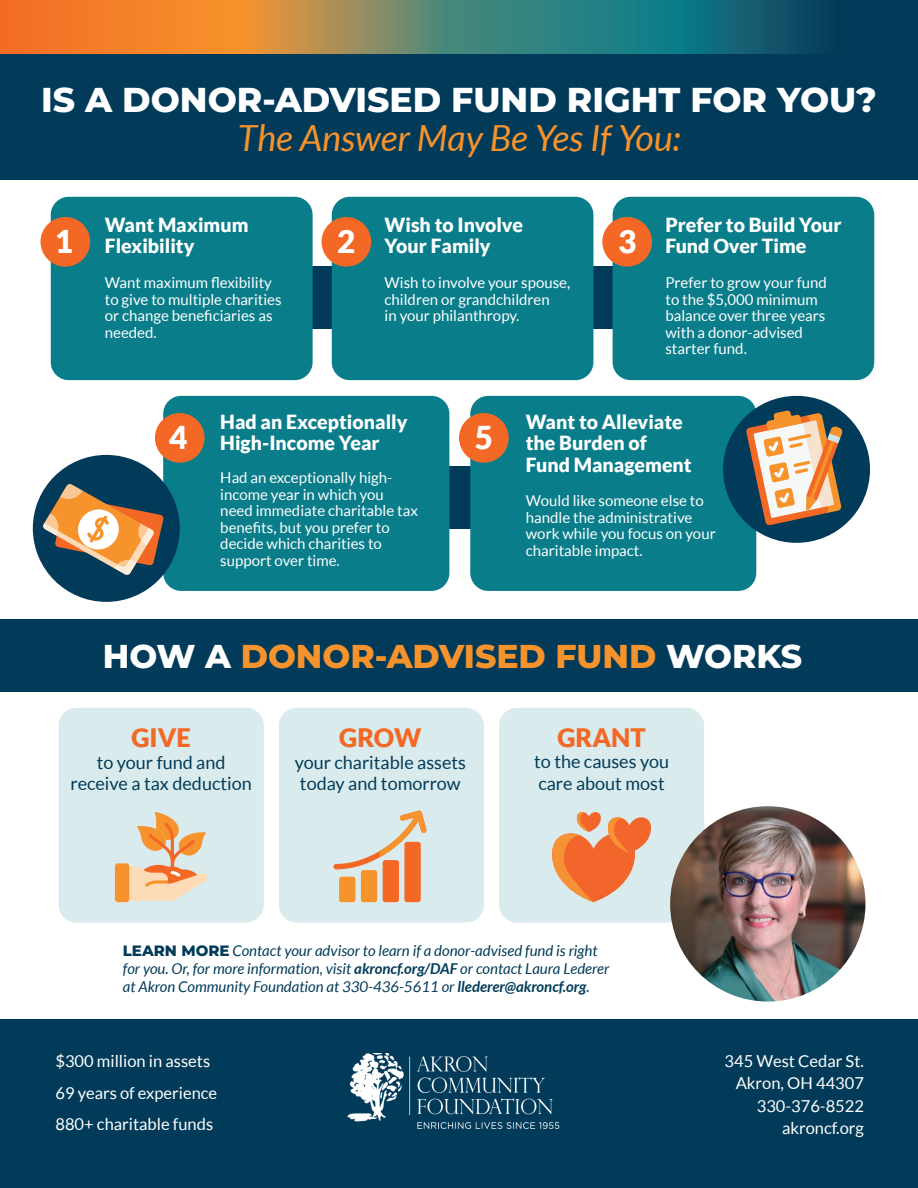
<style>
.page{position:relative;width:918px;height:1188px;background:#fff}
.page>*{position:absolute;margin:0;border:0;box-sizing:border-box;transform-origin:0 0}
.t1{font:italic 36px "Lato";color:#f7932c}
.t2{font:800 34.5px "Montserrat";color:#fff}
.t3{font:800 33px "Montserrat";color:#f7932c}
.t4{font:900 31.5px "Lato";color:#fff}
.t5{font:900 25.5px "Lato";color:#f36824}
.t6{font:900 19.5px/21.5px "Lato";color:#fff}
.t7{font:18px/21.6px "Lato";color:#023b59}
.t8{font:16.5px/22.5px "Lato";color:#fff}
.t9{font:15px/16.5px "Lato";color:#fff}
.t10{font:italic 15px/18px "Lato";color:#023b59}
.s1{color:#fff}
.s2{font-family:"Montserrat";font-weight:800;font-style:normal}
.s3{font-weight:700}
</style>
<div class="page">
<div style="left:0;top:1020px;width:918px;height:168px;background:#023b59"></div>
<div style="left:0;top:54px;width:918px;height:126px;background:#023b59"></div>
<div style="left:0;top:619px;width:918px;height:73px;background:#023b59"></div>
<div style="left:59px;top:708px;width:205px;height:215px;background:#daebed;border-radius:18px"></div>
<div style="left:279px;top:708px;width:205px;height:215px;background:#daebed;border-radius:18px"></div>
<div style="left:499px;top:708px;width:205px;height:215px;background:#daebed;border-radius:18px"></div>
<div style="left:215px;top:267px;width:508px;height:62px;background:#023b59"></div>
<div style="left:205px;top:466px;width:508px;height:62px;background:#023b59"></div>
<div style="left:51px;top:197px;width:262px;height:183px;background:#0a7d8a;border-radius:18px"></div>
<div style="left:332px;top:197px;width:261px;height:183px;background:#0a7d8a;border-radius:18px"></div>
<div style="left:613px;top:197px;width:261px;height:183px;background:#0a7d8a;border-radius:18px"></div>
<div style="left:163px;top:396px;width:286px;height:195px;background:#0a7d8a;border-radius:18px"></div>
<div style="left:470px;top:396px;width:286px;height:195px;background:#0a7d8a;border-radius:18px"></div>
<div style="left:41px;top:217px;width:49px;height:50px;background:#f36824;border-radius:50%"></div>
<div style="left:322px;top:217px;width:49px;height:50px;background:#f36824;border-radius:50%"></div>
<div style="left:155px;top:413px;width:50px;height:50px;background:#f36824;border-radius:50%"></div>
<div style="left:459px;top:413px;width:50px;height:50px;background:#f36824;border-radius:50%"></div>
<div style="left:602px;top:217px;width:50px;height:50px;background:#f36824;border-radius:50%"></div>
<svg style="left:129px;top:812px;width:79px;height:89px"></svg>
<div style="left:115px;top:863px;width:14px;height:39px;background:#f7932c;border-radius:3px"></div>
<div style="left:339px;top:877px;width:16px;height:25px;background:#f7932c;border-radius:3px"></div>
<div style="left:361px;top:870px;width:16px;height:32px;background:#f7932c;border-radius:3px"></div>
<div style="left:383px;top:860px;width:16px;height:42px;background:#f36824;border-radius:3px"></div>
<div style="left:404px;top:842px;width:17px;height:60px;background:#f36824;border-radius:3px"></div>
<svg style="left:333px;top:811px;width:94px;height:58px"></svg>
<svg style="left:552px;top:812px;width:99px;height:90px"></svg>
<img style="left:347px;top:1054px;width:213px;height:75px">
<svg style="left:0;top:0;width:918px;height:54px;background:#72775a"></svg>
<img style="left:670px;top:806px;width:195px;height:196px;border-radius:98px">
<div style="left:33px;top:455px;width:147px;height:147px;background:#023b59;border-radius:50%"></div>
<svg style="left:43px;top:484px;width:121px;height:91px"></svg>
<div style="left:723px;top:396px;width:147px;height:147px;background:#023b59;border-radius:50%"></div>
<svg style="left:746px;top:410px;width:97px;height:116px"></svg>
<h2 class="t2" style="left:41px;top:75px;width:837px">IS A DONOR-ADVISED FUND RIGHT FOR YOU?</h2>
<h1 class="t1" style="left:238px;top:118px;width:444px">The Answer May Be Yes If You:</h1>
<h3 class="t6" style="left:105px;top:214px;width:145px">Want Maximum<br>Flexibility</h3>
<p class="t9" style="left:105px;top:274px;width:178px">Want maximum flexibility to give to multiple charities or change beneficiaries as needed.</p>
<h3 class="t4" style="left:55px;top:223px;width:20px">1</h3>
<h3 class="t4" style="left:337px;top:223px;width:20px">2</h3>
<h3 class="t6" style="left:385px;top:214px;width:140px">Wish to Involve<br>Your Family</h3>
<p class="t9" style="left:385px;top:274px;width:187px">Wish to involve your spouse, children or grandchildren<br>in your philanthropy.</p>
<h3 class="t4" style="left:618px;top:223px;width:20px">3</h3>
<h3 class="t6" style="left:665px;top:214px;width:178px">Prefer to Build Your<br>Fund Over Time</h3>
<p class="t9" style="left:665px;top:274px;width:163px">Prefer to grow your fund to the $5,000 minimum balance over three years with a donor-advised starter fund.</p>
<h3 class="t6" style="left:220px;top:410px;width:189px">Had an Exceptionally<br>High-Income Year</h3>
<p class="t9" style="left:220px;top:469px;width:199px">Had an exceptionally high&shy;income year in which you need immediate charitable tax benefits, but you prefer to decide which charities to support over time.</p>
<h3 class="t4" style="left:169px;top:419px;width:20px">4</h3>
<h3 class="t4" style="left:475px;top:419px;width:20px">5</h3>
<h3 class="t6" style="left:526px;top:410px;width:167px">Want to Alleviate the Burden of<br>Fund Management</h3>
<p class="t9" style="left:526px;top:493px;width:191px">Would like someone else to handle the administrative work while you focus on your charitable impact.</p>
<h3 class="t3" style="left:103px;top:632px;width:701px"><span class="s1">HOW A</span> DONOR-ADVISED FUND <span class="s1">WORKS</span></h3>
<h3 class="t5" style="left:131px;top:723px;width:61px">GIVE</h3>
<p class="t7" style="left:70px;top:751px;width:183px;text-align:center">to your fund and receive a tax deduction</p>
<h3 class="t5" style="left:339px;top:723px;width:84px">GROW</h3>
<p class="t7" style="left:295px;top:751px;width:173px">your charitable assets today and tomorrow</p>
<h3 class="t5" style="left:557px;top:723px;width:90px">GRANT</h3>
<p class="t7" style="left:534px;top:751px;width:136px">to the causes you care about most</p>
<p class="t10" style="left:123px;top:942px;width:488px"><span class="s2">LEARN MORE</span> Contact your advisor to learn if a donor-advised fund is right for you. Or, for more information, visit <span class="s3">akroncf.org/DAF</span> or contact Laura Lederer at Akron Community Foundation at 330-436-5611 or <span class="s3">llederer@akroncf.org</span>.</p>
<p class="t8" style="left:55px;top:1045px;width:163px;line-height:31.8px">$300 million in assets<br>69 years of experience<br>880+ charitable funds</p>
<p class="t8" style="left:725px;top:1049px;width:141px;text-align:right">345 West Cedar St.<br>Akron, OH 44307<br>330-376-8522 akroncf.org</p>
</div>
